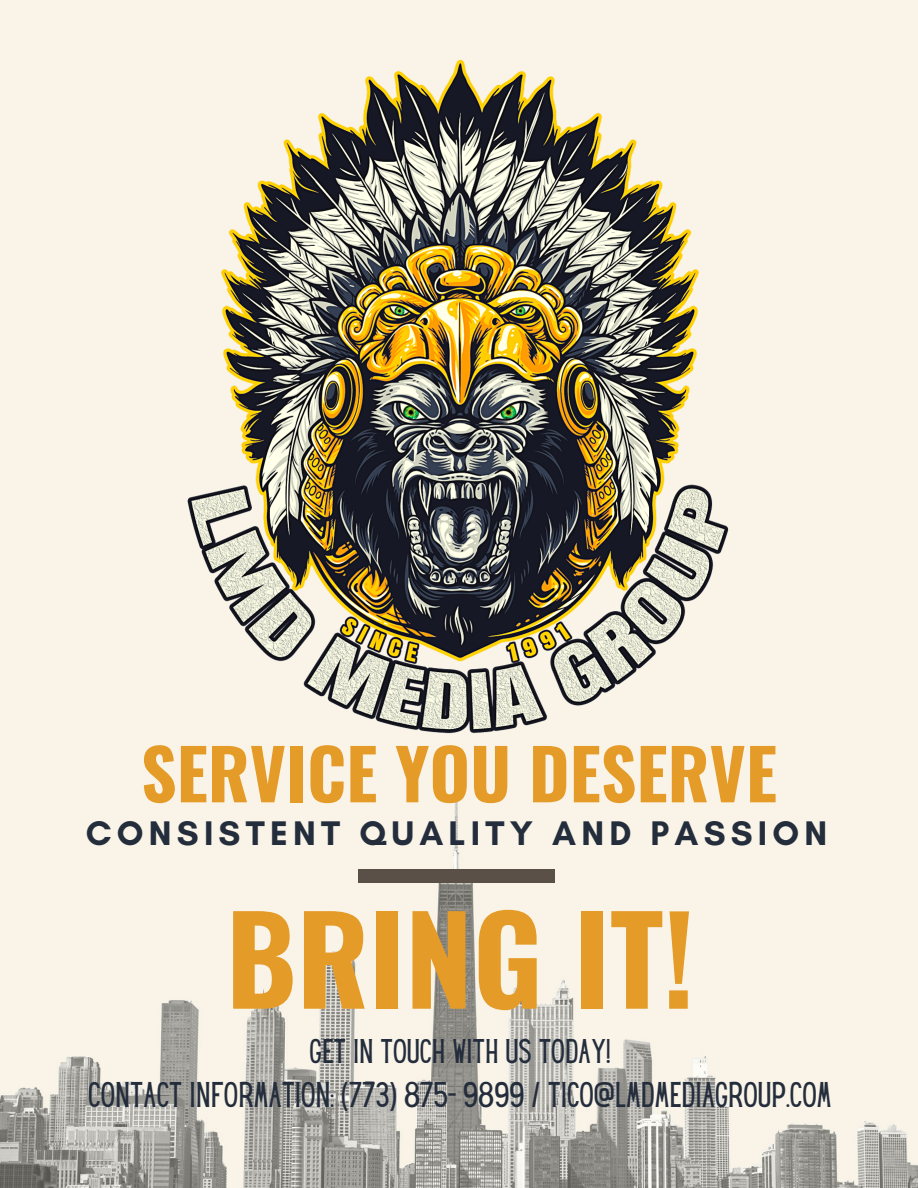
<style>
.page{position:relative;width:918px;height:1188px;background:#fff}
.page>*{position:absolute;margin:0;border:0;box-sizing:border-box;transform-origin:0 0}
.t1{font:700 120.45px "Oswald";color:#e59b27}
.t2{font:700 69.6px "Oswald";color:#e59b27}
.t3{font:700 34.8px "Glacial Indifference";letter-spacing:.15em;color:#242d3c}
.t4{font:31.35px "Hey Gotcha";letter-spacing:.02em;color:#242d3c}
.t5{font:30px "Hey Gotcha";color:#242d3c}
</style>
<div class="page">
<img style="left:0;top:0;width:918px;height:1188px">
<div style="left:358px;top:870px;width:197px;height:12px;background:#5a5047"></div>
<img style="left:185px;top:50px;width:543px;height:694px">
<p class="t2" style="left:141px;top:719px;width:638px">SERVICE YOU DESERVE</p>
<p class="t3" style="left:86px;top:812px;width:743px">CONSISTENT QUALITY AND PASSION</p>
<p class="t1" style="left:226px;top:865px;width:470px">BRING IT!</p>
<p class="t5" style="left:310px;top:1039px;width:301px">GET IN TOUCH WITH US TODAY!</p>
<p class="t4" style="left:89px;top:1082px;width:743px">CONTACT INFORMATION: (773) 875- 9899 / TICO@LMDMEDIAGROUP.COM</p>
</div>
